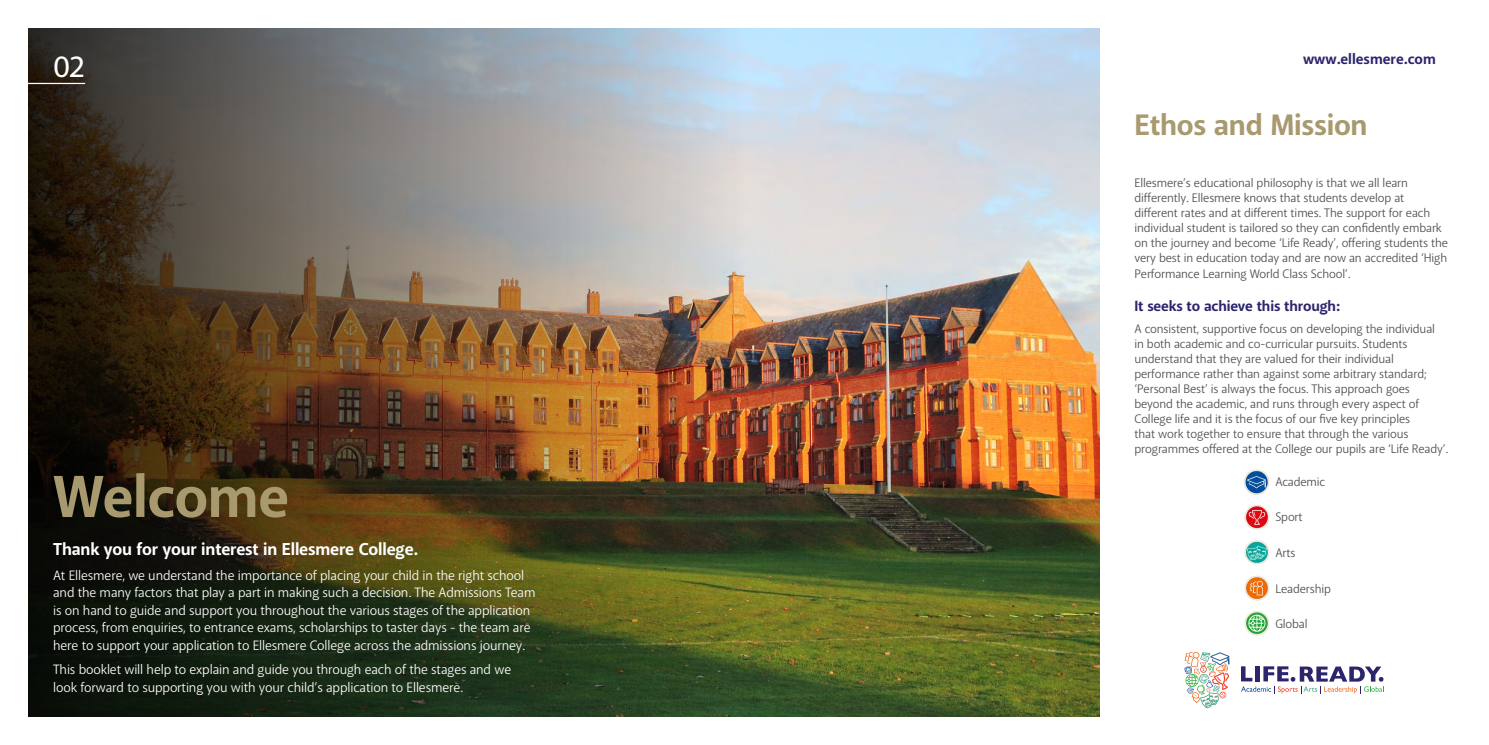
<style>
.page{position:relative;width:1489px;height:745px;background:#fff}
.page>*{position:absolute;margin:0;border:0;box-sizing:border-box;transform-origin:0 0}
.t1{font:700 60px "Akagi Pro";letter-spacing:-.01em;color:#a8996e}
.t2{font:500 31.25px "Akagi Pro";color:#fff}
.t3{font:700 30px "Akagi Pro";letter-spacing:-.01em;color:#a8996e}
.t4{font:700 17.5px "Akagi Pro";letter-spacing:-.01em;color:#fff}
.t5{font:700 15px "Akagi Pro";letter-spacing:-.01em;color:#2c256c}
.t6{font:13.75px/17.5px "Akagi Pro";letter-spacing:-.01em;color:#fff}
.t7{font:12.5px/15px "Akagi Pro";letter-spacing:-.01em;color:#4d4d4f}
</style>
<div class="page">
<img style="left:744px;top:28px;width:354px;height:688px">
<img style="left:28px;top:28px;width:716px;height:688px">
<hr style="left:0;top:83px;width:85px;height:1px;background:#fff">
<svg style="left:1241px;top:666px;width:142px;height:27px"></svg>
<svg style="left:1184px;top:652px;width:45px;height:55px"></svg>
<img style="left:1243px;top:468px;width:27px;height:27px;border-radius:13px">
<img style="left:1243px;top:503px;width:27px;height:27px;border-radius:13px">
<img style="left:1243px;top:538px;width:27px;height:27px;border-radius:13px">
<img style="left:1243px;top:574px;width:27px;height:26px;border-radius:13px">
<img style="left:1243px;top:609px;width:27px;height:27px;border-radius:13px">
<p class="t2" style="left:53px;top:47px;width:33px">02</p>
<p class="t1" style="left:53px;top:459px;width:237px">Welcome</p>
<p class="t4" style="left:53px;top:538px;width:366px">Thank you for your interest in Ellesmere College.</p>
<p class="t6" style="left:53px;top:566px;width:484px">At Ellesmere, we understand the importance of placing your child in the right school and the many factors that play a part in making such a decision. The Admissions Team is on hand to guide and support you throughout the various stages of the application process, from enquiries, to entrance exams, scholarships to taster days - the team are here to support your application to Ellesmere College across the admissions journey.</p>
<p class="t6" style="left:53px;top:660px;width:459px">This booklet will help to explain and guide you through each of the stages and we look forward to supporting you with your child’s application to Ellesmere.</p>
<p class="t5" style="left:1302px;top:50px;width:134px">www.ellesmere.com</p>
<p class="t3" style="left:1134px;top:106px;width:235px">Ethos and Mission</p>
<p class="t7" style="left:1134px;top:175px;width:315px">Ellesmere’s educational philosophy is that we all learn differently. Ellesmere knows that students develop at different rates and at different times. The support for each individual student is tailored so they can confidently embark on the journey and become ‘Life Ready’, offering students the very best in education today and are now an accredited ‘High</p>
<p class="t7" style="left:1134px;top:266px;width:217px">Performance Learning World Class School’.</p>
<p class="t5" style="left:1134px;top:296px;width:207px">It seeks to achieve this through:</p>
<p class="t7" style="left:1134px;top:321px;width:315px">A consistent, supportive focus on developing the individual<br>in both academic and co-curricular pursuits. Students understand that they are valued for their individual performance rather than against some arbitrary standard; ‘Personal Best’ is always the focus. This approach goes beyond the academic, and runs through every aspect of College life and it is the focus of our five key principles<br>that work together to ensure that through the various programmes offered at the College our pupils are ‘Life Ready’.</p>
<p class="t7" style="left:1275px;top:474px;width:51px">Academic</p>
<p class="t7" style="left:1275px;top:509px;width:29px">Sport</p>
<p class="t7" style="left:1275px;top:545px;width:22px">Arts</p>
<p class="t7" style="left:1275px;top:580px;width:57px">Leadership</p>
<p class="t7" style="left:1275px;top:616px;width:34px">Global</p>
</div>
